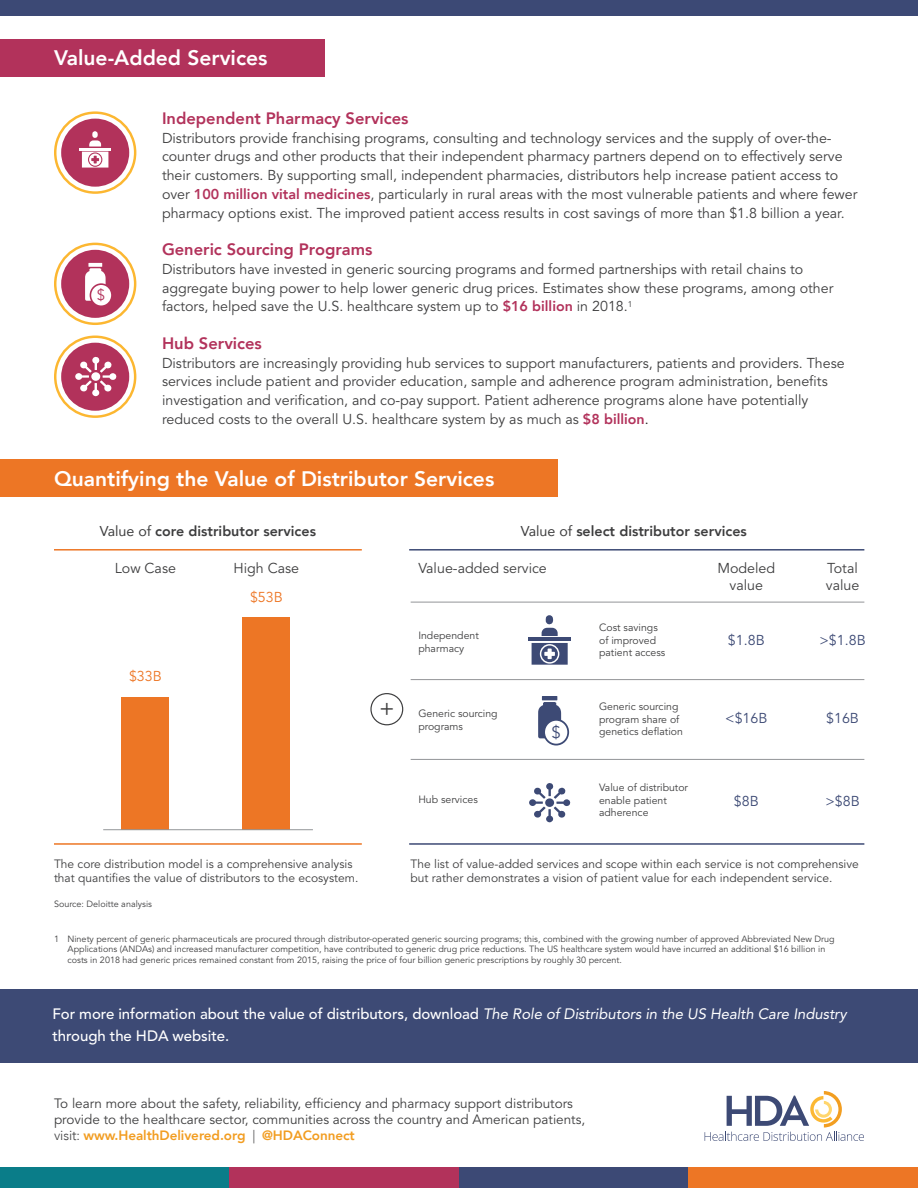
<style>
.page{position:relative;width:918px;height:1188px;background:#fff}
.page>*{position:absolute;margin:0;border:0;box-sizing:border-box;transform-origin:0 0}
.t1{font:23.4px "Avenir LT";color:#3e3e3f}
.t2{font:800 21px "Avenir";color:#fff}
.t3{font:16.8px "Avenir LT";color:#3d4a75}
.body{font:800 16.5px "Avenir";color:#b2325b}
.t4{font:500 15px/22.5px "Avenir LT";letter-spacing:-.005em;color:#fff}
.t5{font:15px "Avenir LT";color:#b2325b}
.body-2{font:14.25px/18.8px "Avenir LT";color:#3e3e3f}
.t6{font:800 14.25px "Avenir";color:#3e3e3f}
.t7{font:14.25px "Avenir LT";color:#3d4a75}
.t8{font:14.25px "Avenir LT";color:#ed7625}
.t9{font:13.5px/16.2px "Avenir LT";color:#3e3e3f}
.t10{font:12px/14.4px "Avenir LT";color:#3e3e3f}
.t11{font:10.5px/12.6px "Avenir LT";color:#3e3e3f}
.t12{font:9px/10.8px "Avenir LT";color:#3e3e3f}
.s1{font-family:"Avenir";font-weight:800;color:#b2325b}
.s2{color:#231f20}
.s3{font-weight:400}
.s4{font-weight:400;font-style:italic}
.s5{font-family:"Avenir";font-weight:300}
.s6{font-family:"Avenir";font-weight:800;color:#f29d21}
</style>
<div class="page">
<div style="left:0;top:39px;width:325px;height:37px;background:#b2325b"></div>
<div style="left:0;top:459px;width:557px;height:38px;background:#ed7625"></div>
<div style="left:0;top:990px;width:918px;height:73px;background:#3d4a75"></div>
<div style="left:0;top:0;width:918px;height:16px;background:#3c4975"></div>
<svg style="left:55px;top:244px;width:80px;height:80px"></svg>
<div style="left:54px;top:243px;width:82px;height:82px;border:2px solid #fcb731;border-radius:50%"></div>
<div style="left:61px;top:250px;width:68px;height:68px;background:#b2325b;border-radius:50%"></div>
<svg style="left:55px;top:113px;width:80px;height:80px"></svg>
<div style="left:54px;top:111px;width:82px;height:83px;border:2px solid #fcb731;border-radius:50%"></div>
<div style="left:61px;top:119px;width:68px;height:68px;background:#b2325b;border-radius:50%"></div>
<svg style="left:55px;top:337px;width:80px;height:80px"></svg>
<div style="left:54px;top:336px;width:82px;height:82px;border:2px solid #fcb731;border-radius:50%"></div>
<div style="left:61px;top:343px;width:68px;height:68px;background:#b2325b;border-radius:50%"></div>
<svg style="left:75px;top:357px;width:42px;height:39px"></svg>
<hr style="left:54px;top:843px;width:308px;height:2px;background:#ed7625">
<hr style="left:54px;top:549px;width:308px;height:2px;background:#ed7625">
<div style="left:122px;top:697px;width:47px;height:133px;background:#ed7625"></div>
<div style="left:243px;top:617px;width:47px;height:213px;background:#ed7625"></div>
<hr style="left:103px;top:829px;width:210px;height:1px;background:#939598">
<hr style="left:409px;top:843px;width:455px;height:2px;background:#3d4a75">
<hr style="left:409px;top:549px;width:455px;height:2px;background:#3d4a75">
<div style="left:370px;top:693px;width:33px;height:32px;border:1px solid #3e3e3f;border-radius:50%"></div>
<svg style="left:85px;top:263px;width:21px;height:38px"></svg>
<svg style="left:90px;top:283px;width:23px;height:24px"></svg>
<div style="left:91px;top:285px;width:20px;height:20px;background:#fff;border-radius:50%"></div>
<hr style="left:80px;top:148px;width:31px;height:2px;background:#fff">
<svg style="left:82px;top:131px;width:26px;height:37px"></svg>
<hr style="left:529px;top:638px;width:42px;height:3px;background:#3d4a75">
<svg style="left:541px;top:615px;width:17px;height:21px"></svg>
<svg style="left:532px;top:643px;width:36px;height:22px"></svg>
<svg style="left:538px;top:696px;width:23px;height:42px"></svg>
<svg style="left:543px;top:719px;width:26px;height:27px"></svg>
<div style="left:545px;top:721px;width:22px;height:23px;background:#fff;border-radius:50%"></div>
<svg style="left:529px;top:783px;width:41px;height:39px"></svg>
<hr style="left:411px;top:759px;width:453px;height:1px;background:#939598">
<hr style="left:411px;top:679px;width:453px;height:1px;background:#939598">
<hr style="left:411px;top:602px;width:453px;height:1px;background:#939598">
<svg style="left:705px;top:1091px;width:159px;height:50px"></svg>
<div style="left:0;top:1167px;width:230px;height:21px;background:#0a7d89"></div>
<div style="left:230px;top:1167px;width:229px;height:21px;background:#b2325b"></div>
<div style="left:459px;top:1167px;width:229px;height:21px;background:#3c4975"></div>
<div style="left:688px;top:1167px;width:230px;height:21px;background:#ed7625"></div>
<p class="t2" style="left:54px;top:41px;width:215px">Value-Added Services</p>
<p class="t5" style="left:97px;top:286px;width:10px">$</p>
<p class="body" style="left:162px;top:105px;width:248px">Independent Pharmacy Services</p>
<p class="body-2" style="left:162px;top:129px;width:697px">Distributors provide franchising programs, consulting and technology services and the supply of over-the&shy;counter drugs and other products that their independent pharmacy partners depend on to effectively serve their customers. By supporting small, independent pharmacies, distributors help increase patient access to over <span class="s1">100 million vital medicines</span>, particularly in rural areas with the most vulnerable patients and where fewer pharmacy options exist. The improved patient access results in cost savings of more than $1.8 billion a year.</p>
<p class="body" style="left:162px;top:237px;width:212px">Generic Sourcing Programs</p>
<p class="body-2" style="left:162px;top:260px;width:673px">Distributors have invested in generic sourcing programs and formed partnerships with retail chains to aggregate buying power to help lower generic drug prices. Estimates show these programs, among other factors, helped save the U.S. healthcare system up to <span class="s1">$16 billion</span> in 2018.<sup>1</sup></p>
<p class="body" style="left:162px;top:330px;width:101px">Hub Services</p>
<p class="body-2" style="left:162px;top:354px;width:684px">Distributors are increasingly providing hub services to support manufacturers, patients and providers. These services include patient and provider education, sample and adherence program administration, benefits investigation and verification, and co-pay support. Patient adherence programs alone have potentially reduced costs to the overall U.S. healthcare system by as much as <span class="s1">$8 billion</span><span class="s2">.</span></p>
<p class="t2" style="left:54px;top:462px;width:442px">Quantifying the Value of Distributor Services</p>
<p class="t6" style="left:100px;top:520px;width:218px"><span class="s3">Value of</span> core distributor services</p>
<p class="t6" style="left:521px;top:520px;width:227px"><span class="s3">Value of</span> select distributor services</p>
<p class="body-2" style="left:115px;top:559px;width:63px">Low Case</p>
<p class="t8" style="left:129px;top:668px;width:34px">$33B</p>
<p class="body-2" style="left:234px;top:559px;width:67px">High Case</p>
<p class="t8" style="left:250px;top:589px;width:34px">$53B</p>
<p class="t1" style="left:379px;top:695px;width:17px">+</p>
<p class="body-2" style="left:418px;top:559px;width:130px">Value-added service</p>
<p class="body-2" style="left:717px;top:560px;width:59px;line-height:17.1px;text-align:center">Modeled value</p>
<p class="body-2" style="left:826px;top:560px;width:35px;line-height:17.1px">Total value</p>
<p class="t11" style="left:418px;top:630px;width:62px">Independent</p>
<p class="t11" style="left:418px;top:642px;width:47px">pharmacy</p>
<p class="t11" style="left:599px;top:622px;width:68px">Cost savings of improved patient access</p>
<p class="t7" style="left:728px;top:632px;width:38px">$1.8B</p>
<p class="t7" style="left:819px;top:632px;width:48px">&gt;$1.8B</p>
<p class="t11" style="left:418px;top:708px;width:81px">Generic sourcing programs</p>
<p class="t3" style="left:551px;top:722px;width:11px">$</p>
<p class="t11" style="left:599px;top:701px;width:85px">Generic sourcing program share of genetics deflation</p>
<p class="t7" style="left:725px;top:710px;width:44px">&lt;$16B</p>
<p class="t7" style="left:826px;top:710px;width:34px">$16B</p>
<p class="t11" style="left:418px;top:794px;width:61px">Hub services</p>
<p class="t11" style="left:599px;top:781px;width:91px">Value of distributor enable patient adherence</p>
<p class="t7" style="left:734px;top:793px;width:26px">$8B</p>
<p class="t7" style="left:825px;top:793px;width:36px">&gt;$8B</p>
<p class="t10" style="left:54px;top:857px;width:306px">The core distribution model is a comprehensive analysis that quantifies the value of distributors to the ecosystem.</p>
<p class="t10" style="left:411px;top:857px;width:450px">The list of value-added services and scope within each service is not comprehensive but rather demonstrates a vision of patient value for each independent service.</p>
<p class="t12" style="left:54px;top:899px;width:100px">Source: Deloitte analysis</p>
<p class="t12" style="left:68px;top:933px;width:769px;text-indent:-14px">1 Ninety percent of generic pharmaceuticals are procured through distributor-operated generic sourcing programs; this, combined with the growing number of approved Abbreviated New Drug<br>Applications (ANDAs) and increased manufacturer competition, have contributed to generic drug price reductions. The US healthcare system would have incurred an additional $16 billion in costs in 2018 had generic prices remained constant from 2015, raising the price of four billion generic prescriptions by roughly 30 percent.</p>
<p class="t4" style="left:52px;top:1003px;width:796px">For more information about the value of distributors, download <span class="s4">The Role of Distributors in the US Health Care Industry </span>through the HDA website.</p>
<p class="t9" style="left:54px;top:1095px;width:533px">To learn more about the safety, reliability, efficiency and pharmacy support distributors provide to the healthcare sector, communities across the country and American patients, <span class="s5">visit:</span> <span class="s6">www.HealthDelivered.org</span> <span class="s5">|</span> <span class="s6">@HDAConnect</span></p>
</div>
